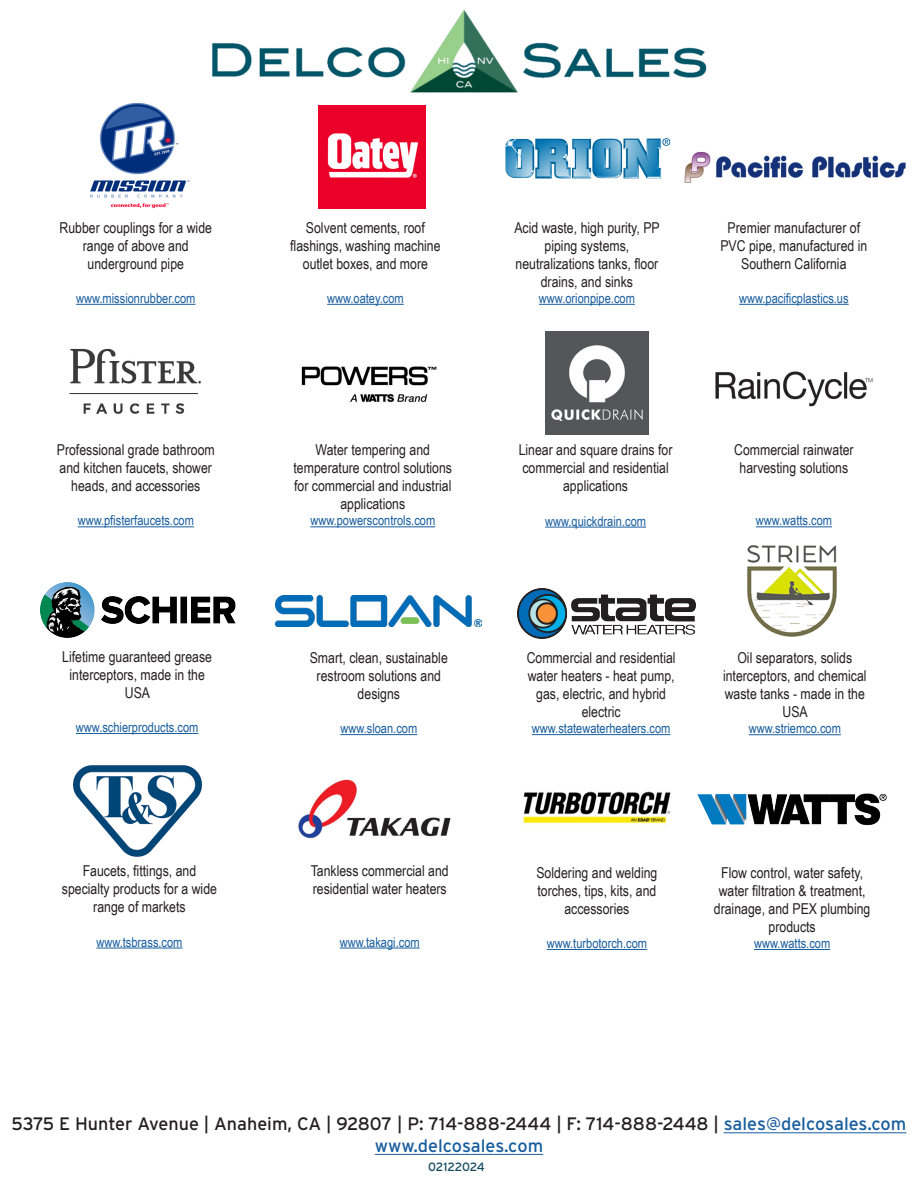
<style>
.page{position:relative;width:918px;height:1188px;background:#fff}
.page>*{position:absolute;margin:0;border:0;box-sizing:border-box;transform-origin:0 0}
.t1{font:18px "Interstate";color:#231f20}
.t2{font:18px "Interstate";color:#175d9e}
.t3{font:15px/18px "Arial Narrow";color:#231f20;text-align:center}
.t4{font:13.5px "Arial Narrow";color:#175d9e}
.t5{font:12px "Interstate";letter-spacing:-.02em;color:#134b5c}
.s1{color:#175d9e}
</style>
<div class="page">
<img style="left:212px;top:10px;width:495px;height:83px">
<img style="left:318px;top:106px;width:108px;height:102px">
<hr style="left:327px;top:304px;width:77px;height:1px;background:#175d9e">
<img style="left:504px;top:138px;width:167px;height:41px">
<hr style="left:539px;top:304px;width:96px;height:1px;background:#175d9e">
<img style="left:69px;top:348px;width:132px;height:66px">
<hr style="left:78px;top:526px;width:116px;height:1px;background:#175d9e">
<img style="left:301px;top:366px;width:136px;height:37px">
<hr style="left:310px;top:526px;width:125px;height:1px;background:#175d9e">
<img style="left:545px;top:331px;width:104px;height:104px">
<hr style="left:545px;top:527px;width:101px;height:1px;background:#175d9e">
<img style="left:715px;top:371px;width:158px;height:36px">
<hr style="left:756px;top:526px;width:76px;height:1px;background:#175d9e">
<img style="left:40px;top:582px;width:196px;height:55px">
<hr style="left:76px;top:733px;width:122px;height:1px;background:#175d9e">
<img style="left:298px;top:779px;width:153px;height:60px">
<hr style="left:340px;top:948px;width:80px;height:1px;background:#175d9e">
<img style="left:276px;top:596px;width:206px;height:31px">
<hr style="left:340px;top:734px;width:77px;height:1px;background:#175d9e">
<img style="left:518px;top:588px;width:177px;height:50px">
<hr style="left:532px;top:734px;width:138px;height:1px;background:#175d9e">
<hr style="left:96px;top:948px;width:87px;height:1px;background:#175d9e">
<img style="left:523px;top:791px;width:148px;height:33px">
<hr style="left:547px;top:949px;width:100px;height:1px;background:#175d9e">
<img style="left:697px;top:793px;width:190px;height:33px">
<hr style="left:754px;top:949px;width:76px;height:1px;background:#175d9e">
<hr style="left:724px;top:1133px;width:182px;height:1px;background:#175d9e">
<hr style="left:375px;top:1154px;width:168px;height:1px;background:#175d9e">
<img style="left:73px;top:766px;width:128px;height:91px">
<img style="left:747px;top:545px;width:90px;height:92px">
<hr style="left:749px;top:734px;width:92px;height:1px;background:#175d9e">
<img style="left:90px;top:102px;width:100px;height:107px">
<hr style="left:76px;top:304px;width:120px;height:1px;background:#175d9e">
<img style="left:684px;top:151px;width:222px;height:32px">
<hr style="left:739px;top:304px;width:110px;height:1px;background:#175d9e">
<p class="t3" style="left:60px;top:218px;width:154px">Rubber couplings for a wide range of above and</p>
<p class="t3" style="left:88px;top:254px;width:98px">underground pipe</p>
<p class="t4" style="left:76px;top:288px;width:121px">www.missionrubber.com</p>
<p class="t3" style="left:57px;top:440px;width:159px">Professional grade bathroom and kitchen faucets, shower heads, and accessories</p>
<p class="t4" style="left:78px;top:511px;width:118px">www.pfisterfaucets.com</p>
<p class="t3" style="left:62px;top:647px;width:151px">Lifetime guaranteed grease interceptors, made in the<br>USA</p>
<p class="t4" style="left:76px;top:717px;width:124px">www.schierproducts.com</p>
<p class="t3" style="left:83px;top:862px;width:115px">Faucets, fittings, and</p>
<p class="t3" style="left:62px;top:880px;width:157px">specialty products for a wide range of markets</p>
<p class="t4" style="left:96px;top:932px;width:88px">www.tsbrass.com</p>
<p class="t3" style="left:306px;top:218px;width:120px">Solvent cements, roof</p>
<p class="t3" style="left:290px;top:236px;width:152px">flashings, washing machine outlet boxes, and more</p>
<p class="t4" style="left:327px;top:288px;width:78px">www.oatey.com</p>
<p class="t3" style="left:316px;top:440px;width:116px">Water tempering and</p>
<p class="t3" style="left:294px;top:458px;width:160px">temperature control solutions for commercial and industrial applications</p>
<p class="t4" style="left:310px;top:511px;width:126px">www.powerscontrols.com</p>
<p class="t3" style="left:310px;top:648px;width:140px">Smart, clean, sustainable</p>
<p class="t3" style="left:317px;top:666px;width:126px">restroom solutions and designs</p>
<p class="t4" style="left:340px;top:719px;width:78px">www.sloan.com</p>
<p class="t3" style="left:311px;top:862px;width:140px;text-align:left">Tankless commercial and residential water heaters</p>
<p class="t4" style="left:340px;top:932px;width:81px">www.takagi.com</p>
<p class="t3" style="left:514px;top:218px;width:147px">Acid waste, high purity, PP piping systems,</p>
<p class="t3" style="left:516px;top:254px;width:144px">neutralizations tanks, floor drains, and sinks</p>
<p class="t4" style="left:539px;top:288px;width:97px">www.orionpipe.com</p>
<p class="t3" style="left:720px;top:218px;width:148px">Premier manufacturer of<br>PVC pipe, manufactured in<br>Southern California</p>
<p class="t4" style="left:739px;top:288px;width:111px">www.pacificplastics.us</p>
<p class="t3" style="left:519px;top:441px;width:155px">Linear and square drains for commercial and residential applications</p>
<p class="t4" style="left:545px;top:511px;width:102px">www.quickdrain.com</p>
<p class="t3" style="left:734px;top:440px;width:121px">Commercial rainwater</p>
<p class="t3" style="left:740px;top:458px;width:110px">harvesting solutions</p>
<p class="t4" style="left:756px;top:511px;width:78px">www.watts.com</p>
<p class="t3" style="left:527px;top:648px;width:151px">Commercial and residential water heaters - heat pump, gas, electric, and hybrid electric</p>
<p class="t4" style="left:532px;top:719px;width:140px">www.statewaterheaters.com</p>
<p class="t3" style="left:737px;top:648px;width:116px">Oil separators, solids</p>
<p class="t3" style="left:723px;top:666px;width:145px">interceptors, and chemical waste tanks - made in the<br>USA</p>
<p class="t4" style="left:749px;top:719px;width:94px">www.striemco.com</p>
<p class="t3" style="left:536px;top:863px;width:123px">Soldering and welding torches, tips, kits, and accessories</p>
<p class="t4" style="left:547px;top:933px;width:102px">www.turbotorch.com</p>
<p class="t3" style="left:714px;top:863px;width:158px">Flow control, water safety, water filtration &amp; treatment, drainage, and PEX plumbing products</p>
<p class="t4" style="left:754px;top:933px;width:78px">www.watts.com</p>
<p class="t1" style="left:12px;top:1114px;width:896px">5375 E Hunter Avenue | Anaheim, CA | 92807 | P: 714-888-2444 | F: 714-888-2448 | <span class="s1">sales@delcosales.com</span></p>
<p class="t2" style="left:375px;top:1136px;width:170px">www.delcosales.com</p>
<p class="t5" style="left:428px;top:1160px;width:58px">02122024</p>
</div>
